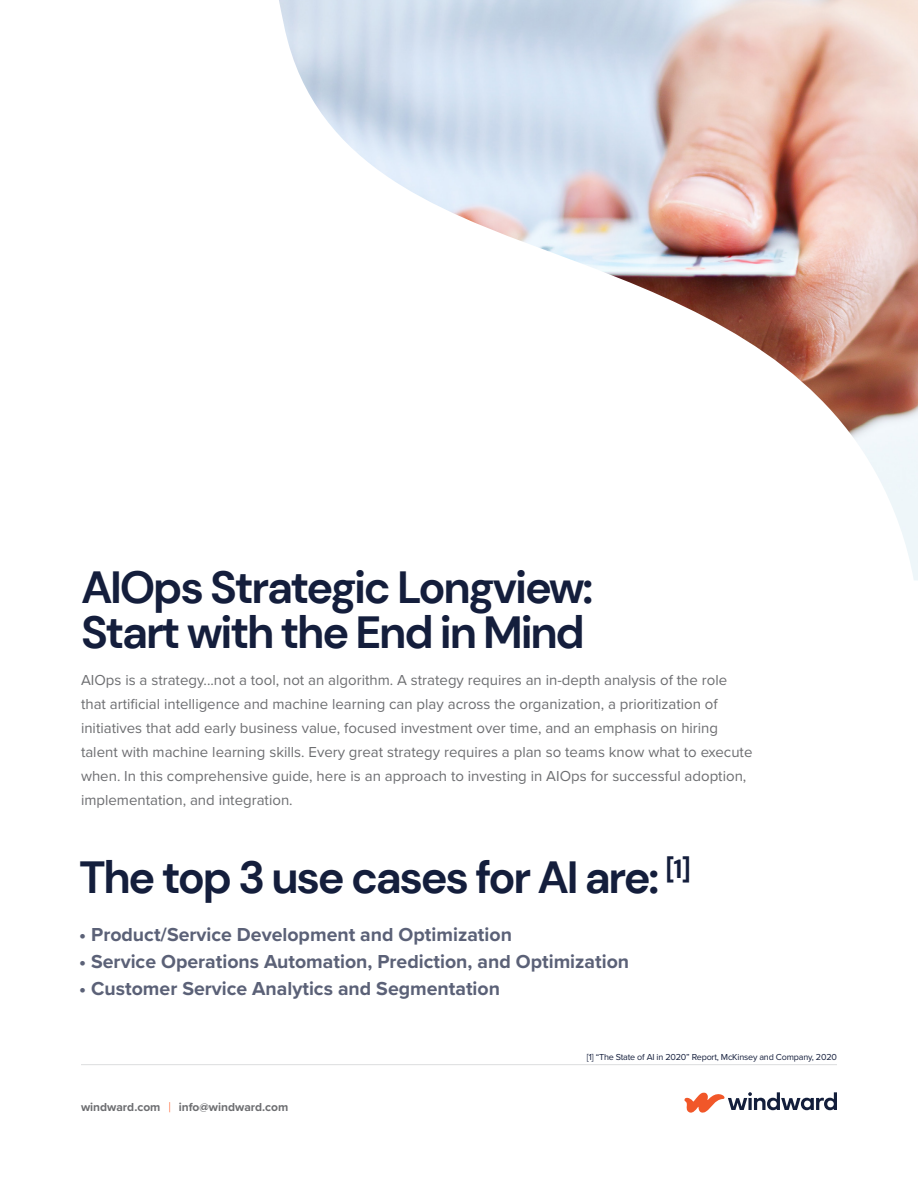
<style>
.page{position:relative;width:918px;height:1188px;background:#fff}
.page>*{position:absolute;margin:0;border:0;box-sizing:border-box;transform-origin:0 0}
.t1{font:700 45px/45px "DM Sans";letter-spacing:-.05em;color:#141e3c}
.t2{font:700 19.5px "Proxima Nova";color:#5b6177}
.t3{font:15px/24px "Proxima Nova";color:#6d6e71}
.t4{font:700 12px "Proxima Nova";color:#6d6e71}
.t5{font:9px "Proxima Nova";letter-spacing:-.02em;color:#141e3c}
.s1{font-weight:300;font-size:14.4px;color:#ff551e}
</style>
<div class="page">
<hr style="left:81px;top:1064px;width:756px;height:1px;background:#dcddde">
<svg style="left:684px;top:1092px;width:153px;height:21px"></svg>
<img style="left:279px;top:0;width:639px;height:580px">
<h1 class="t1" style="left:81px;top:564px;width:514px">AIOps Strategic Longview:<br>Start with the End in Mind</h1>
<p class="t3" style="left:81px;top:667px;width:673px">AIOps is a strategy...not a tool, not an algorithm. A strategy requires an in-depth analysis of the role that artificial intelligence and machine learning can play across the organization, a prioritization of initiatives that add early business value, focused investment over time, and an emphasis on hiring talent with machine learning skills. Every great strategy requires a plan so teams know what to execute when. In this comprehensive guide, here is an approach to investing in AIOps for successful adoption, implementation, and integration.</p>
<h1 class="t1" style="left:79px;top:855px;width:613px">The top 3 use cases for AI are: <sup>[1]</sup></h1>
<h2 class="t2" style="left:79px;top:919px;width:434px">• Product/Service Development and Optimization</h2>
<h2 class="t2" style="left:79px;top:946px;width:551px">• Service Operations Automation, Prediction, and Optimization</h2>
<h2 class="t2" style="left:79px;top:973px;width:422px">• Customer Service Analytics and Segmentation</h2>
<p class="t4" style="left:81px;top:1098px;width:209px">windward.com <span class="s1">|</span> info@windward.com</p>
<p class="t5" style="left:587px;top:1050px;width:252px">[1] “The State of AI in 2020” Report, McKinsey and Company, 2020</p>
</div>
